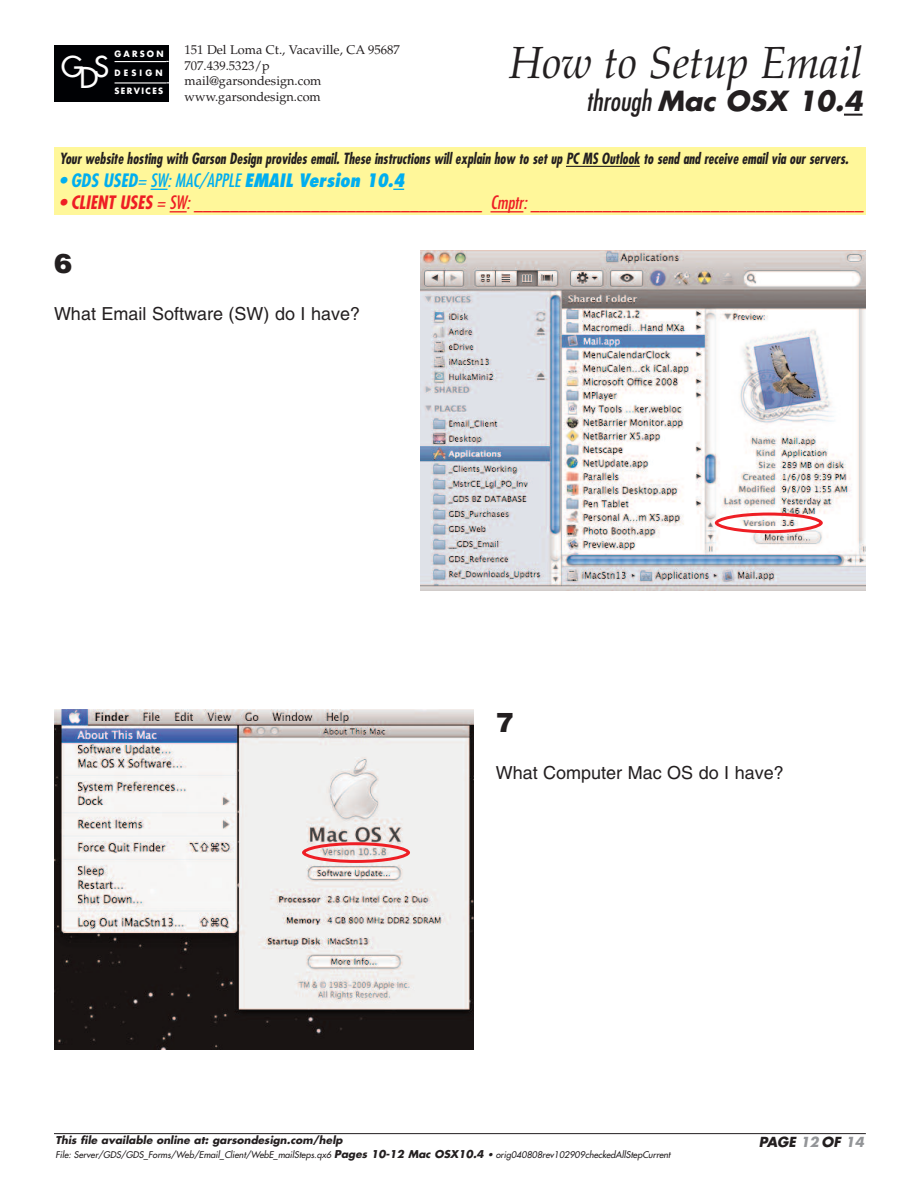
<style>
.page{position:relative;width:918px;height:1188px;background:#fff}
.page>*{position:absolute;margin:0;border:0;box-sizing:border-box;transform-origin:0 0}
.t1{font:italic 45px "Palatino";color:#231f20;scale:.95 1}
.t2{font:28.05px "Futura";color:#fff}
.t3{font:italic 700 27px "Futura";color:#231f20}
.t4{font:900 27px "Helvetica";color:#231f20}
.t5{font:italic condensed 18px "Futura";color:#ee1e24}
.t6{font:18px "Helvetica";color:#231f20}
.t7{font:italic 800 condensed 18px "Futura";color:#00aeef}
.t8{font:italic 700 condensed 15px "Futura";color:#231f20;scale:.9 1}
.t9{font:italic 700 13.5px "Futura";color:#231f20}
.t10{font:italic 700 13.5px "Futura";color:#939598}
.t11{font:12.75px/15.6px "Palatino";color:#231f20}
.t12{font:italic 700 10.5px "Futura";color:#231f20}
.t13{font:italic 9px "Futura";color:#231f20}
.t14{font:700 8.55px "Futura";letter-spacing:.265em;color:#fff}
.t15{font:700 8.55px "Futura";letter-spacing:.18em;color:#fff}
.s1{font-weight:400;font-stretch:condensed}
.s2{font-weight:400}
.s3{font-weight:700}
.s4{color:#939598}
.s5{color:#fff}
.s6{font-weight:700;font-size:10.5px}
</style>
<div class="page">
<div style="left:54px;top:147px;width:812px;height:67px;background:#fff79a"></div>
<div style="left:54px;top:45px;width:114px;height:56px;background:#000104"></div>
<hr style="left:115px;top:61px;width:51px;height:1px;background:#fff">
<hr style="left:115px;top:82px;width:51px;height:2px;background:#fff">
<svg style="left:844px;top:114px;width:18px;height:2px"></svg>
<hr style="left:566px;top:166px;width:74px;height:1px;background:#231f20">
<svg style="left:151px;top:189px;width:17px;height:1px"></svg>
<svg style="left:170px;top:211px;width:17px;height:1px"></svg>
<hr style="left:491px;top:211px;width:32px;height:1px;background:#ee1e24">
<hr style="left:54px;top:1133px;width:812px;height:1px;background:#231f20">
<img style="left:54px;top:709px;width:419px;height:341px">
<img style="left:420px;top:250px;width:446px;height:341px">
<svg style="left:302px;top:842px;width:108px;height:21px"></svg>
<svg style="left:715px;top:513px;width:108px;height:20px"></svg>
<p class="t14" style="left:114px;top:50px;width:51px">GARSON</p>
<h2 class="t2" style="left:61px;top:53px;width:49px">G S</h2>
<h2 class="t2" style="left:79px;top:64px;width:20px">D</h2>
<p class="t14" style="left:114px;top:69px;width:50px">DESIGN</p>
<p class="t15" style="left:114px;top:87px;width:50px">SERVICES</p>
<p class="t11" style="left:184px;top:44px;width:217px">151 Del Loma Ct., Vacaville, CA 95687<br>707.439.5323/p mail@garsondesign.com www.garsondesign.com</p>
<h1 class="t1" style="left:509px;top:45px;width:374px">How to Setup Email</h1>
<h3 class="t3" style="left:586px;top:88px;width:278px"><span class="s1">through</span> Mac OSX 10.4</h3>
<p class="t8" style="left:59px;top:152px;width:878px">Your website hosting with Garson Design provides email. These instructions will explain how to set up PC MS Outlook to send and receive email via our servers.</p>
<p class="t7" style="left:59px;top:172px;width:346px"><span class="s2">•</span> <span class="s3">GDS USED</span><span class="s2">= SW: MAC/APPLE</span> EMAIL Version 10.4</p>
<p class="t5" style="left:59px;top:194px;width:806px">• <span class="s3">CLIENT USES</span> = SW: ________________________________ Cmptr: _____________________________________</p>
<h3 class="t4" style="left:54px;top:248px;width:20px">6</h3>
<p class="t6" style="left:54px;top:308px;width:308px">What Email Software (SW) do I have?</p>
<h3 class="t4" style="left:496px;top:706px;width:20px">7</h3>
<p class="t6" style="left:496px;top:766px;width:290px">What Computer Mac OS do I have?</p>
<p class="t12" style="left:56px;top:1135px;width:289px">This file available online at: garsondesign.com/help</p>
<p class="t9" style="left:759px;top:1135px;width:107px">PAGE <span class="s4">12</span> OF <span class="s5">09</span></p>
<p class="t13" style="left:56px;top:1150px;width:616px">File: Server/GDS/GDS_Forms/Web/Email_Client/WebE_mailSteps.qx6 <span class="s6">Pages 10-12 Mac OSX10.4</span> • orig040808rev102909checkedAllStepCurrent</p>
<p class="t10" style="left:846px;top:1135px;width:20px">14</p>
</div>
